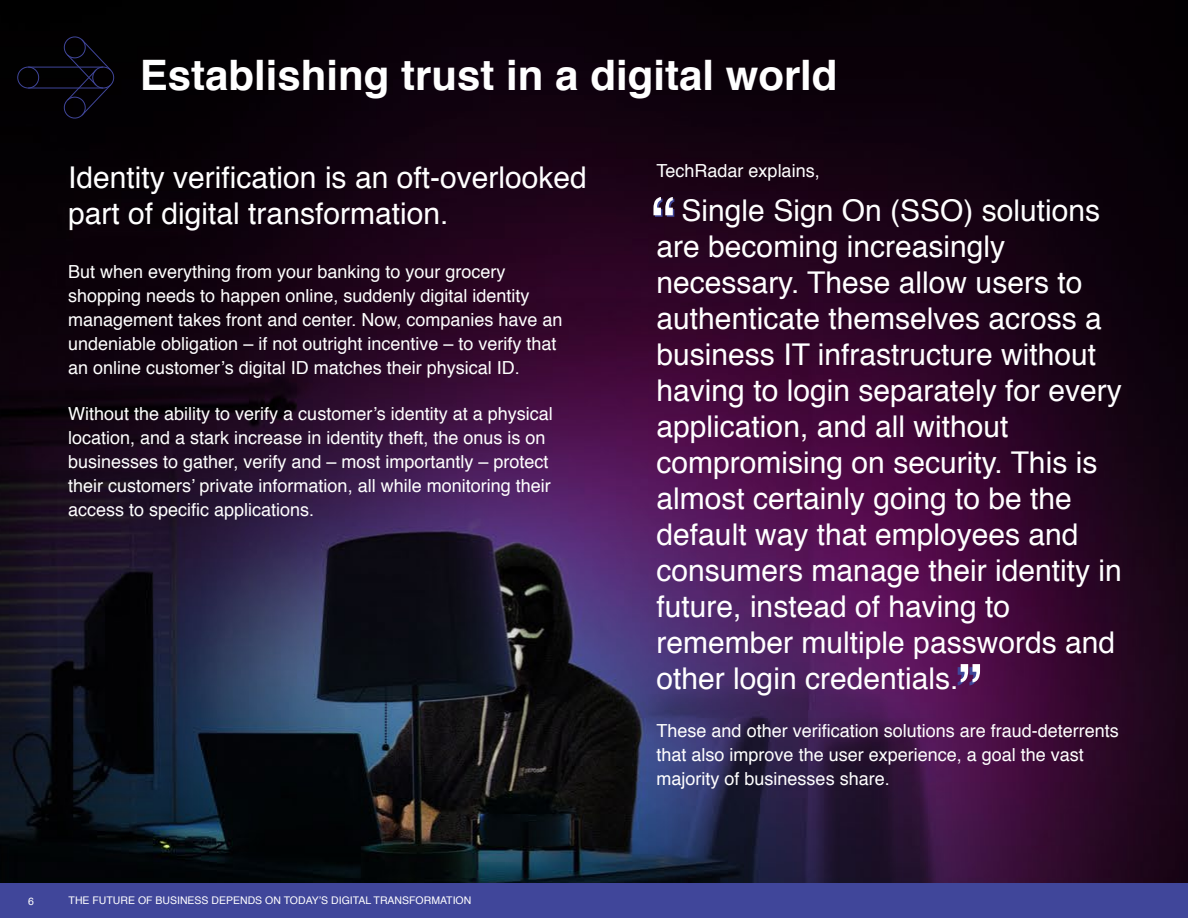
<style>
.page{position:relative;width:1188px;height:918px;background:#fff}
.page>*{position:absolute;margin:0;border:0;box-sizing:border-box;transform-origin:0 0}
.t1{font:72px "Helvetica";color:#40469a}
.t2{font:700 42px "Helvetica";color:#fff}
.t3{font:30px/36px "Helvetica";color:#fff}
.t4{font:18px/24px "Helvetica";color:#fff}
.t5{font:10.5px "Helvetica";color:#fff}
</style>
<div class="page">
<img style="left:0;top:0;width:1188px;height:883px">
<div style="left:0;top:883px;width:1188px;height:35px;background:#40469a"></div>
<div style="left:92px;top:67px;width:22px;height:21px;border:1px solid #40469a;border-radius:50%"></div>
<div style="left:17px;top:67px;width:22px;height:21px;border:1px solid #40469a;border-radius:50%"></div>
<hr style="left:28px;top:67px;width:75px;height:1px;background:#40469a">
<hr style="left:28px;top:88px;width:75px;height:1px;background:#40469a">
<svg style="left:62px;top:35px;width:50px;height:85px;background:#07060f"></svg>
<h2 class="t2" style="left:140px;top:58px;width:699px">Establishing trust in a digital world</h2>
<h3 class="t3" style="left:68px;top:160px;width:520px">Identity verification is an oft-overlooked part of digital transformation.</h3>
<p class="t4" style="left:68px;top:260px;width:496px">But when everything from your banking to your grocery shopping needs to happen online, suddenly digital identity management takes front and center. Now, companies have an undeniable obligation – if not outright incentive – to verify that an online customer’s digital ID matches their physical ID.</p>
<p class="t4" style="left:68px;top:402px;width:486px">Without the ability to verify a customer’s identity at a physical location, and a stark increase in identity theft, the onus is on businesses to gather, verify and – most importantly – protect their customers’ private information, all while monitoring their access to specific applications.</p>
<p class="t5" style="left:28px;top:897px;width:7px">6</p>
<p class="t5" style="left:69px;top:892px;width:404px">THE FUTURE OF BUSINESS DEPENDS ON TODAY’S DIGITAL TRANSFORMATION</p>
<p class="t4" style="left:657px;top:159px;width:165px">TechRadar explains,</p>
<p class="t3" style="left:657px;top:193px;width:467px;text-indent:25px">Single Sign On (SSO) solutions are becoming increasingly necessary. These allow users to authenticate themselves across a business IT infrastructure without having to login separately for every application, and all without compromising on security. This is almost certainly going to be the default way that employees and consumers manage their identity in future, instead of having to remember multiple passwords and other login credentials.</p>
<p class="t4" style="left:657px;top:719px;width:464px">These and other verification solutions are fraud-deterrents that also improve the user experience, a goal the vast majority of businesses share.</p>
<h1 class="t1" style="left:652px;top:198px;width:25px">“</h1>
<h1 class="t1" style="left:955px;top:638px;width:25px">”</h1>
</div>
